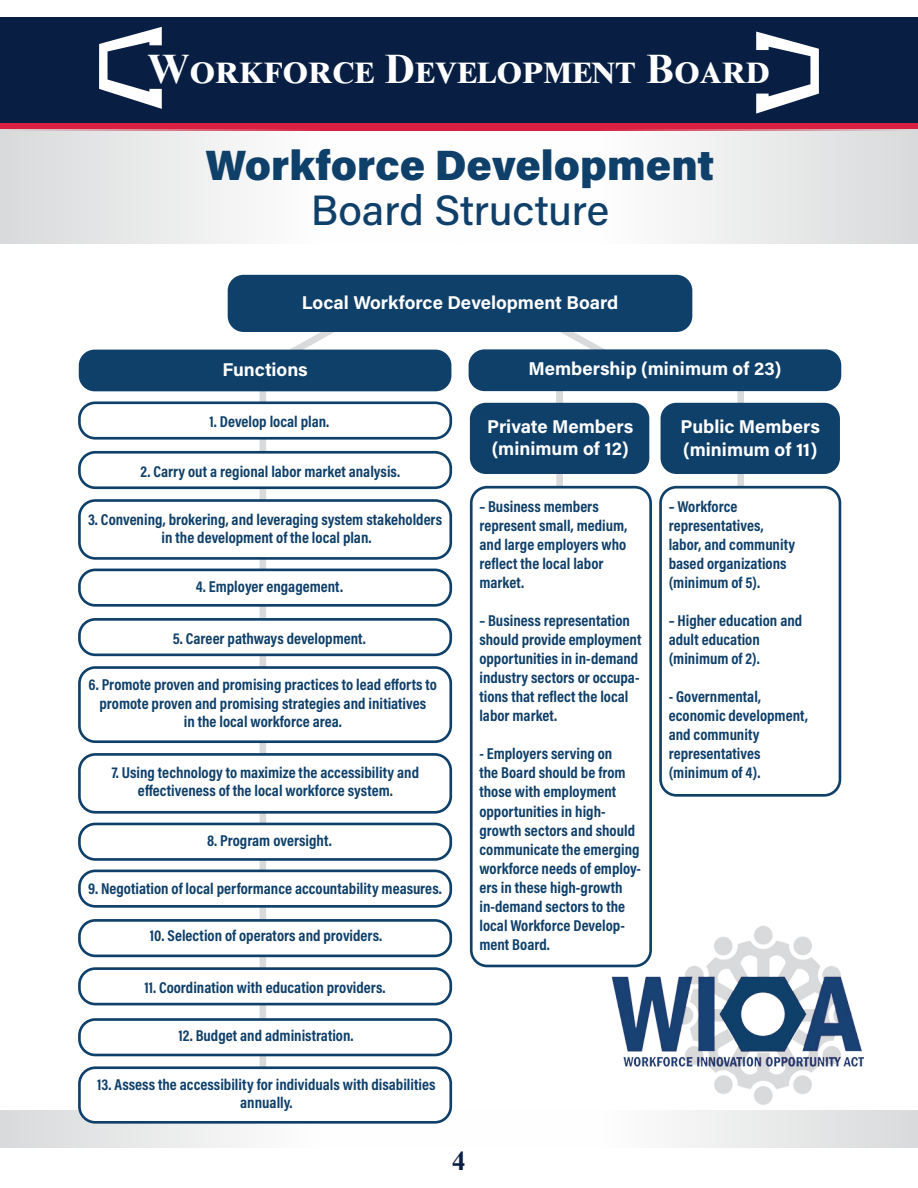
<style>
.page{position:relative;width:918px;height:1188px;background:#fff}
.page>*{position:absolute;margin:0;border:0;box-sizing:border-box;transform-origin:0 0}
.t1{font:900 42.3px "Acumin Pro";color:#0f406a}
.t2{font:500 42.3px "Acumin Pro";letter-spacing:-.005em;color:#0f406a}
.t3{font:700 42px "Times New Roman";letter-spacing:.025em;color:#fff}
.t4{font:700 27px "Times New Roman";color:#081e43}
.t5{font:700 18.6px/22.2px "Acumin Pro";color:#fff}
.t6{font:700 15.9px/19px "Acumin Pro Cond";color:#0f406a}
</style>
<div class="page">
<div style="left:0;top:17px;width:918px;height:106px;background:#081e43"></div>
<div style="left:0;top:123px;width:918px;height:8px;background:#db1f40"></div>
<svg style="left:99px;top:27px;width:63px;height:82px"></svg>
<svg style="left:756px;top:32px;width:63px;height:82px"></svg>
<div style="left:460px;top:1110px;width:458px;height:37px;background:linear-gradient(to right,#fff,#dcddde)"></div>
<div style="left:0;top:1110px;width:460px;height:37px;background:linear-gradient(to right,#dbdcdd,#fff)"></div>
<hr style="left:917px;top:1110px;width:1px;height:37px;background:#d9dadb">
<div style="left:460px;top:130px;width:458px;height:114px;background:linear-gradient(to right,#fff,#dcddde)"></div>
<div style="left:0;top:130px;width:460px;height:114px;background:linear-gradient(to right,#dcddde,#fff)"></div>
<div style="left:737px;top:382px;width:7px;height:209px;background:#d9dadb"></div>
<div style="left:556px;top:382px;width:7px;height:209px;background:#d9dadb"></div>
<svg style="left:556px;top:391px;width:7px;height:12px"></svg>
<div style="left:260px;top:382px;width:6px;height:704px;background:#d9dadb"></div>
<div style="left:79px;top:403px;width:372px;height:35px;background:#fff;border-radius:16px"></div>
<div style="left:78px;top:401px;width:374px;height:39px;border:3px solid #0f406a;border-radius:16px"></div>
<div style="left:79px;top:570px;width:372px;height:35px;background:#fff;border-radius:16px"></div>
<div style="left:78px;top:569px;width:374px;height:38px;border:3px solid #0f406a;border-radius:16px"></div>
<div style="left:79px;top:824px;width:372px;height:35px;background:#fff;border-radius:16px"></div>
<div style="left:78px;top:823px;width:374px;height:38px;border:3px solid #0f406a;border-radius:16px"></div>
<div style="left:79px;top:920px;width:372px;height:36px;background:#fff;border-radius:16px"></div>
<div style="left:78px;top:919px;width:374px;height:38px;border:3px solid #0f406a;border-radius:16px"></div>
<div style="left:79px;top:1020px;width:372px;height:35px;background:#fff;border-radius:16px"></div>
<div style="left:78px;top:1018px;width:374px;height:38px;border:3px solid #0f406a;border-radius:16px"></div>
<div style="left:79px;top:619px;width:372px;height:36px;background:#fff;border-radius:16px"></div>
<div style="left:78px;top:618px;width:374px;height:38px;border:3px solid #0f406a;border-radius:16px"></div>
<div style="left:79px;top:871px;width:372px;height:35px;background:#fff;border-radius:16px"></div>
<div style="left:78px;top:870px;width:374px;height:38px;border:3px solid #0f406a;border-radius:16px"></div>
<div style="left:79px;top:969px;width:372px;height:35px;background:#fff;border-radius:16px"></div>
<div style="left:78px;top:967px;width:374px;height:38px;border:3px solid #0f406a;border-radius:16px"></div>
<div style="left:79px;top:1068px;width:372px;height:54px;background:#fff;border-radius:16px"></div>
<div style="left:78px;top:1066px;width:374px;height:58px;border:3px solid #0f406a;border-radius:16px"></div>
<div style="left:79px;top:754px;width:372px;height:58px;background:#fff;border-radius:16px"></div>
<div style="left:78px;top:753px;width:374px;height:61px;border:3px solid #0f406a;border-radius:16px"></div>
<div style="left:79px;top:668px;width:372px;height:74px;background:#fff;border-radius:16px"></div>
<div style="left:78px;top:666px;width:374px;height:77px;border:3px solid #0f406a;border-radius:16px"></div>
<div style="left:79px;top:501px;width:372px;height:57px;background:#fff;border-radius:16px"></div>
<div style="left:78px;top:499px;width:374px;height:61px;border:3px solid #0f406a;border-radius:16px"></div>
<svg style="left:278px;top:332px;width:70px;height:18px"></svg>
<svg style="left:561px;top:332px;width:43px;height:17px"></svg>
<div style="left:470px;top:403px;width:179px;height:71px;background:#0f406a;border-radius:16px"></div>
<div style="left:661px;top:403px;width:179px;height:71px;background:#0f406a;border-radius:16px"></div>
<div style="left:661px;top:487px;width:179px;height:308px;background:#fff;border-radius:16px"></div>
<div style="left:659px;top:486px;width:182px;height:311px;border:3px solid #0f406a;border-radius:16px"></div>
<div style="left:471px;top:487px;width:180px;height:479px;background:#fff;border-radius:16px"></div>
<div style="left:470px;top:486px;width:182px;height:481px;border:3px solid #0f406a;border-radius:16px"></div>
<div style="left:79px;top:452px;width:372px;height:36px;background:#fff;border-radius:16px"></div>
<div style="left:78px;top:451px;width:374px;height:38px;border:3px solid #0f406a;border-radius:16px"></div>
<img style="left:609px;top:924px;width:255px;height:181px">
<div style="left:228px;top:275px;width:464px;height:57px;background:#0f406a;border-radius:16px"></div>
<div style="left:79px;top:350px;width:372px;height:41px;background:#0f406a;border-radius:16px"></div>
<div style="left:469px;top:349px;width:372px;height:42px;background:#0f406a;border-radius:16px"></div>
<p class="t3" style="left:148px;top:39px;width:624px">Workforce Development Board</p>
<p class="t1" style="left:206px;top:136px;width:510px">Workforce Development</p>
<p class="t2" style="left:311px;top:181px;width:300px">Board Structure</p>
<p class="t5" style="left:302px;top:291px;width:318px">Local Workforce Development Board</p>
<p class="t5" style="left:222px;top:358px;width:87px">Functions</p>
<p class="t5" style="left:529px;top:356px;width:254px">Membership (minimum of 23)</p>
<p class="t6" style="left:209px;top:412px;width:121px">1. Develop local plan.</p>
<p class="t6" style="left:141px;top:461px;width:261px">2. Carry out a regional labor market analysis.</p>
<p class="t6" style="left:88px;top:509px;width:356px">3. Convening, brokering, and leveraging system stakeholders</p>
<p class="t6" style="left:162px;top:528px;width:211px">in the development of the local plan.</p>
<p class="t6" style="left:196px;top:577px;width:149px">4. Employer engagement.</p>
<p class="t6" style="left:173px;top:628px;width:195px">5. Career pathways development.</p>
<p class="t6" style="left:89px;top:675px;width:350px;line-height:18.6px;text-align:center">6. Promote proven and promising practices to lead efforts to promote proven and promising strategies and initiatives</p>
<p class="t6" style="left:184px;top:712px;width:160px">in the local workforce area.</p>
<p class="t6" style="left:112px;top:762px;width:309px">7. Using technology to maximize the accessibility and</p>
<p class="t6" style="left:138px;top:781px;width:256px">effectiveness of the local workforce system.</p>
<p class="t6" style="left:207px;top:831px;width:126px">8. Program oversight.</p>
<p class="t6" style="left:88px;top:878px;width:355px">9. Negotiation of local performance accountability measures.</p>
<p class="t6" style="left:150px;top:926px;width:234px">10. Selection of operators and providers.</p>
<p class="t6" style="left:145px;top:978px;width:243px">11. Coordination with education providers.</p>
<p class="t6" style="left:179px;top:1026px;width:177px">12. Budget and administration.</p>
<p class="t6" style="left:97px;top:1075px;width:340px;line-height:18.6px;text-align:center">13. Assess the accessibility for individuals with disabilities annually.</p>
<p class="t5" style="left:487px;top:415px;width:148px">Private Members (minimum of 12)</p>
<p class="t5" style="left:680px;top:415px;width:141px">Public Members (minimum of 11)</p>
<p class="t6" style="left:479px;top:496px;width:121px">– Business members</p>
<p class="t6" style="left:479px;top:515px;width:149px">represent small, medium, and large employers who reflect the local labor market.</p>
<p class="t6" style="left:479px;top:610px;width:163px">– Business representation should provide employment opportunities in in-demand industry sectors or occupa&shy;tions that reflect the local labor market.</p>
<p class="t6" style="left:479px;top:744px;width:163px">- Employers serving on<br>the Board should be from those with employment opportunities in high&shy;growth sectors and should communicate the emerging workforce needs of employ&shy;ers in these high-growth in-demand sectors to the local Workforce Develop&shy;ment Board.</p>
<p class="t6" style="left:669px;top:496px;width:70px">– Workforce</p>
<p class="t6" style="left:669px;top:515px;width:96px">representatives,</p>
<p class="t6" style="left:669px;top:534px;width:128px">labor, and community based organizations</p>
<p class="t6" style="left:669px;top:572px;width:93px">(minimum of 5).</p>
<p class="t6" style="left:669px;top:610px;width:135px">– Higher education and adult education</p>
<p class="t6" style="left:669px;top:649px;width:93px">(minimum of 2).</p>
<p class="t6" style="left:669px;top:687px;width:94px">- Governmental,</p>
<p class="t6" style="left:669px;top:706px;width:141px">economic development,</p>
<p class="t6" style="left:669px;top:725px;width:92px">and community</p>
<p class="t6" style="left:669px;top:744px;width:93px">representatives</p>
<p class="t6" style="left:669px;top:763px;width:93px">(minimum of 4).</p>
<p class="t4" style="left:452px;top:1142px;width:15px">4</p>
</div>
